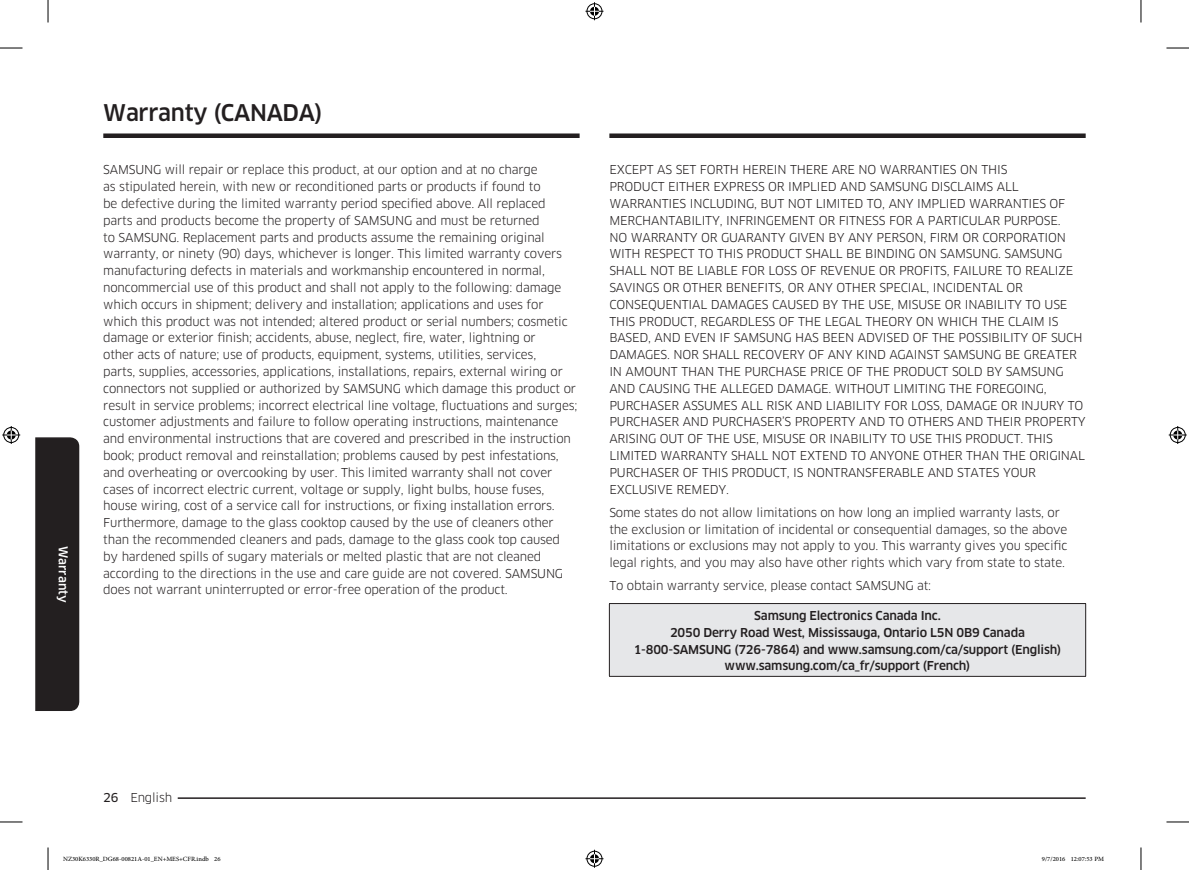
<style>
.page{position:relative;width:1189px;height:870px;background:#fff}
.page>*{position:absolute;margin:0;border:0;box-sizing:border-box;transform-origin:0 0}
.H1_Hidden{font:500 22.5px "Samsung Clan Pro";letter-spacing:-.015em;color:#231f20}
.P_Split{font:12px/16.8px "Samsung Clan Pro";letter-spacing:-.015em;color:#231f20}
.P_Center{font:500 12px "Samsung Clan Pro";letter-spacing:-.015em;color:#231f20}
.t1{font:500 12px "Samsung Clan Pro";color:#fff}
.t2{font:9px "Adobe Arabic";color:#000}
.s1{font-family:"Samsung Clan Pro News"}
</style>
<div class="page">
<div style="left:103px;top:133px;width:477px;height:5px;background:#231f20"></div>
<div style="left:609px;top:133px;width:476px;height:5px;background:#231f20"></div>
<hr style="left:178px;top:797px;width:907px;height:2px;background:#231f20">
<svg style="left:35px;top:437px;width:45px;height:274px;background:#272324"></svg>
<div style="left:609px;top:603px;width:476px;height:73px;background:#e6e7e9"></div>
<hr style="left:609px;top:603px;width:477px;height:1px;background:#231f20">
<hr style="left:609px;top:604px;width:1px;height:72px;background:#231f20">
<hr style="left:1085px;top:604px;width:1px;height:72px;background:#231f20">
<hr style="left:609px;top:676px;width:477px;height:1px;background:#231f20">
<svg style="left:0;top:48px;width:22px;height:1px"></svg>
<svg style="left:1166px;top:48px;width:23px;height:1px"></svg>
<svg style="left:0;top:822px;width:22px;height:1px"></svg>
<svg style="left:1166px;top:822px;width:23px;height:1px"></svg>
<svg style="left:48px;top:0;width:1px;height:22px"></svg>
<svg style="left:48px;top:847px;width:1px;height:23px"></svg>
<svg style="left:1141px;top:0;width:1px;height:22px"></svg>
<svg style="left:1141px;top:847px;width:1px;height:23px"></svg>
<svg style="left:585px;top:2px;width:18px;height:18px"></svg>
<svg style="left:585px;top:850px;width:18px;height:18px"></svg>
<svg style="left:2px;top:426px;width:18px;height:18px"></svg>
<svg style="left:1169px;top:426px;width:18px;height:18px"></svg>
<p class="t1" style="left:70px;top:546px;width:59px;rotate:90deg">Warranty</p>
<p class="H1_Hidden" style="left:103px;top:100px;width:221px">Warranty (CANADA)</p>
<p class="P_Split" style="left:103px;top:162px;width:476px">SAMSUNG will repair or replace this product, at our option and at no charge<br>as stipulated herein, with new or reconditioned parts or products if found to<br>be defective during the limited warranty period specified above. All replaced parts and products become the property of SAMSUNG and must be returned<br>to SAMSUNG. Replacement parts and products assume the remaining original warranty, or ninety (90) days, whichever is longer. This limited warranty covers manufacturing defects in materials and workmanship encountered in normal, noncommercial use of this product and shall not apply to the following: damage which occurs in shipment; delivery and installation; applications and uses for which this product was not intended; altered product or serial numbers; cosmetic damage or exterior finish; accidents, abuse, neglect, fire, water, lightning or<br>other acts of nature; use of products, equipment, systems, utilities, services,<br>parts, supplies, accessories, applications, installations, repairs, external wiring or connectors not supplied or authorized by SAMSUNG which damage this product or result in service problems; incorrect electrical line voltage, fluctuations and surges; customer adjustments and failure to follow operating instructions, maintenance and environmental instructions that are covered and prescribed in the instruction book; product removal and reinstallation; problems caused by pest infestations, and overheating or overcooking by user. This limited warranty shall not cover cases of incorrect electric current, voltage or supply, light bulbs, house fuses, house wiring, cost of a service call for instructions, or fixing installation errors.<br>Furthermore, damage to the glass cooktop caused by the use of cleaners other than the recommended cleaners and pads, damage to the glass cook top caused by hardened spills of sugary materials or melted plastic that are not cleaned according to the directions in the use and care guide are not covered. SAMSUNG does not warrant uninterrupted or error-free operation of the product.</p>
<p class="P_Split" style="left:609px;top:162px;width:478px">EXCEPT AS SET FORTH HEREIN THERE ARE NO WARRANTIES ON THIS<br>PRODUCT EITHER EXPRESS OR IMPLIED AND SAMSUNG DISCLAIMS ALL WARRANTIES INCLUDING, BUT NOT LIMITED TO, ANY IMPLIED WARRANTIES OF MERCHANTABILITY, INFRINGEMENT OR FITNESS FOR A PARTICULAR PURPOSE.<br>NO WARRANTY OR GUARANTY GIVEN BY ANY PERSON, FIRM OR CORPORATION WITH RESPECT TO THIS PRODUCT SHALL BE BINDING ON SAMSUNG. SAMSUNG SHALL NOT BE LIABLE FOR LOSS OF REVENUE OR PROFITS, FAILURE TO REALIZE SAVINGS OR OTHER BENEFITS, OR ANY OTHER SPECIAL, INCIDENTAL OR CONSEQUENTIAL DAMAGES CAUSED BY THE USE, MISUSE OR INABILITY TO USE THIS PRODUCT, REGARDLESS OF THE LEGAL THEORY ON WHICH THE CLAIM IS BASED, AND EVEN IF SAMSUNG HAS BEEN ADVISED OF THE POSSIBILITY OF SUCH DAMAGES. NOR SHALL RECOVERY OF ANY KIND AGAINST SAMSUNG BE GREATER IN AMOUNT THAN THE PURCHASE PRICE OF THE PRODUCT SOLD BY SAMSUNG AND CAUSING THE ALLEGED DAMAGE. WITHOUT LIMITING THE FOREGOING, PURCHASER ASSUMES ALL RISK AND LIABILITY FOR LOSS, DAMAGE OR INJURY TO PURCHASER AND PURCHASER’S PROPERTY AND TO OTHERS AND THEIR PROPERTY ARISING OUT OF THE USE, MISUSE OR INABILITY TO USE THIS PRODUCT. THIS LIMITED WARRANTY SHALL NOT EXTEND TO ANYONE OTHER THAN THE ORIGINAL PURCHASER OF THIS PRODUCT, IS NONTRANSFERABLE AND STATES YOUR EXCLUSIVE REMEDY.</p>
<p class="P_Split" style="left:609px;top:504px;width:460px">Some states do not allow limitations on how long an implied warranty lasts, or the exclusion or limitation of incidental or consequential damages, so the above limitations or exclusions may not apply to you. This warranty gives you specific legal rights, and you may also have other rights which vary from state to state.</p>
<p class="P_Split" style="left:609px;top:578px;width:323px">To obtain warranty service, please contact SAMSUNG at:</p>
<p class="P_Center" style="left:754px;top:608px;width:188px">Samsung Electronics Canada Inc.</p>
<p class="P_Center" style="left:670px;top:625px;width:356px">2050 Derry Road West, Mississauga, Ontario L5N 0B9 Canada</p>
<p class="P_Center" style="left:634px;top:642px;width:429px">1-800-SAMSUNG (726-7864) and www.samsung.com/ca/support (English)</p>
<p class="P_Center" style="left:725px;top:659px;width:247px">www.samsung.com/ca_fr/support (French)</p>
<p class="P_Split" style="left:103px;top:789px;width:70px"><span class="s1">26</span> English</p>
<p class="t2" style="left:63px;top:853px;width:159px">NZ30K6330R_DG68-00821A-01_EN+MES+CFR.indb 26</p>
<p class="t2" style="left:1042px;top:853px;width:64px">9/7/2016 12:07:53 PM</p>
</div>
